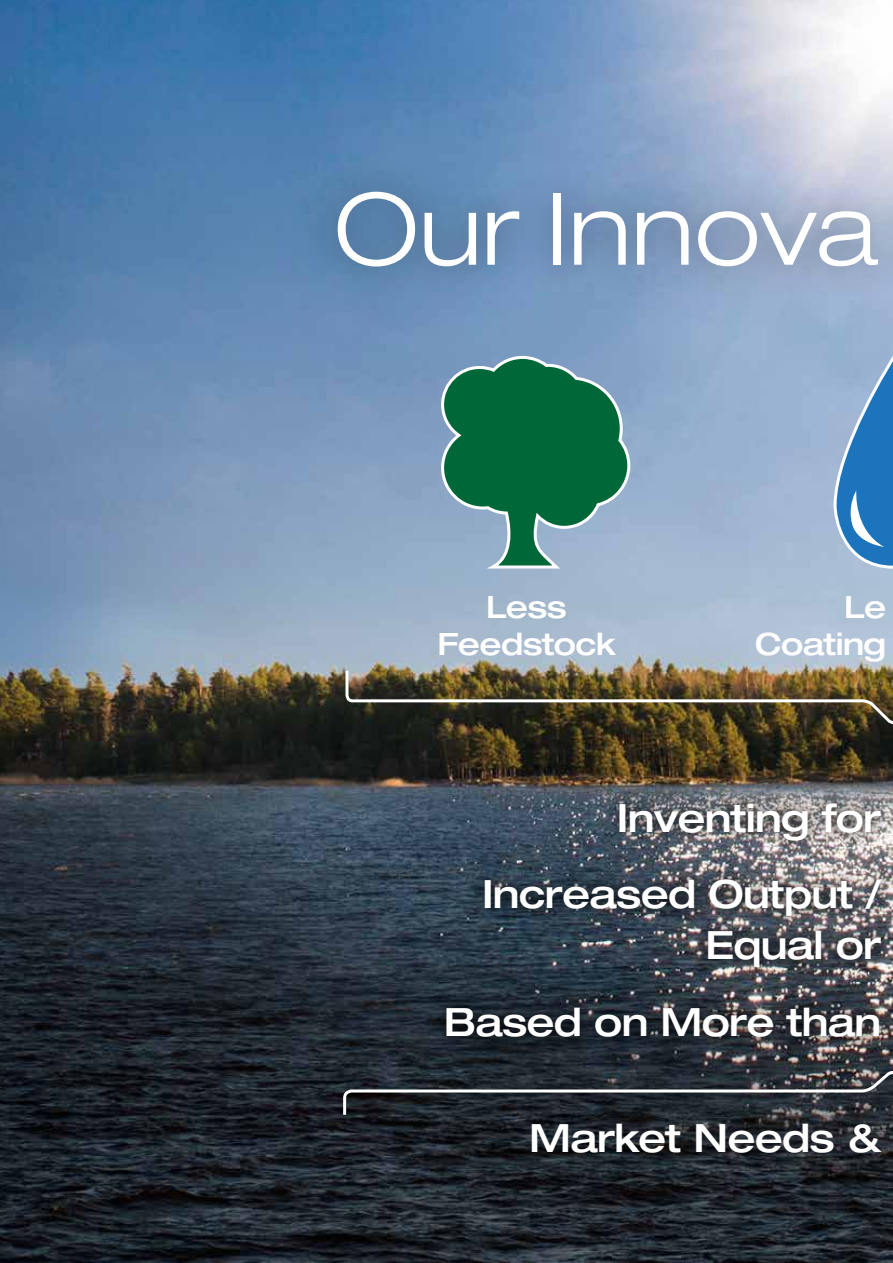
<style>
.page{position:relative;width:893px;height:1263px;background:#fff}
.page>*{position:absolute;margin:0;border:0;box-sizing:border-box;transform-origin:0 0}
.t1{font:300 expanded 99.75px "Helvetica Neue LT Std";color:#fff}
.t2{font:500 expanded 39px/76.5px "Helvetica Neue LT Std";letter-spacing:-.02em;color:#fff;text-align:right}
.t3{font:500 expanded 30.75px/36.9px "Helvetica Neue LT Std";letter-spacing:-.02em;color:#fff;text-align:right}
</style>
<div class="page">
<img style="left:0;top:0;width:893px;height:1263px">
<div style="left:301px;top:155px;width:592px;height:148px;background:#000;opacity:.4"></div>
<svg style="left:835px;top:355px;width:58px;height:214px;background:#5b96c9"></svg>
<svg style="left:441px;top:356px;width:189px;height:212px;background:#3b8470"></svg>
<img style="left:344px;top:668px;width:549px;height:57px">
<svg style="left:342px;top:1068px;width:551px;height:50px;background:#333940"></svg>
<img style="left:433px;top:789px;width:460px;height:268px">
<h1 class="t1" style="left:334px;top:170px;width:545px">Our Innova</h1>
<p class="t3" style="left:437px;top:588px;width:179px;text-align:center">Less<br>Feedstock</p>
<p class="t3" style="left:755px;top:588px;width:133px">Le<br>Coating</p>
<p class="t2" style="left:482px;top:779px;width:401px">Inventing for<br>Increased Output /</p>
<p class="t2" style="left:444px;top:906px;width:439px">Equal or<br>Based on More than</p>
<p class="t2" style="left:529px;top:1098px;width:353px">Market Needs &amp;</p>
</div>
